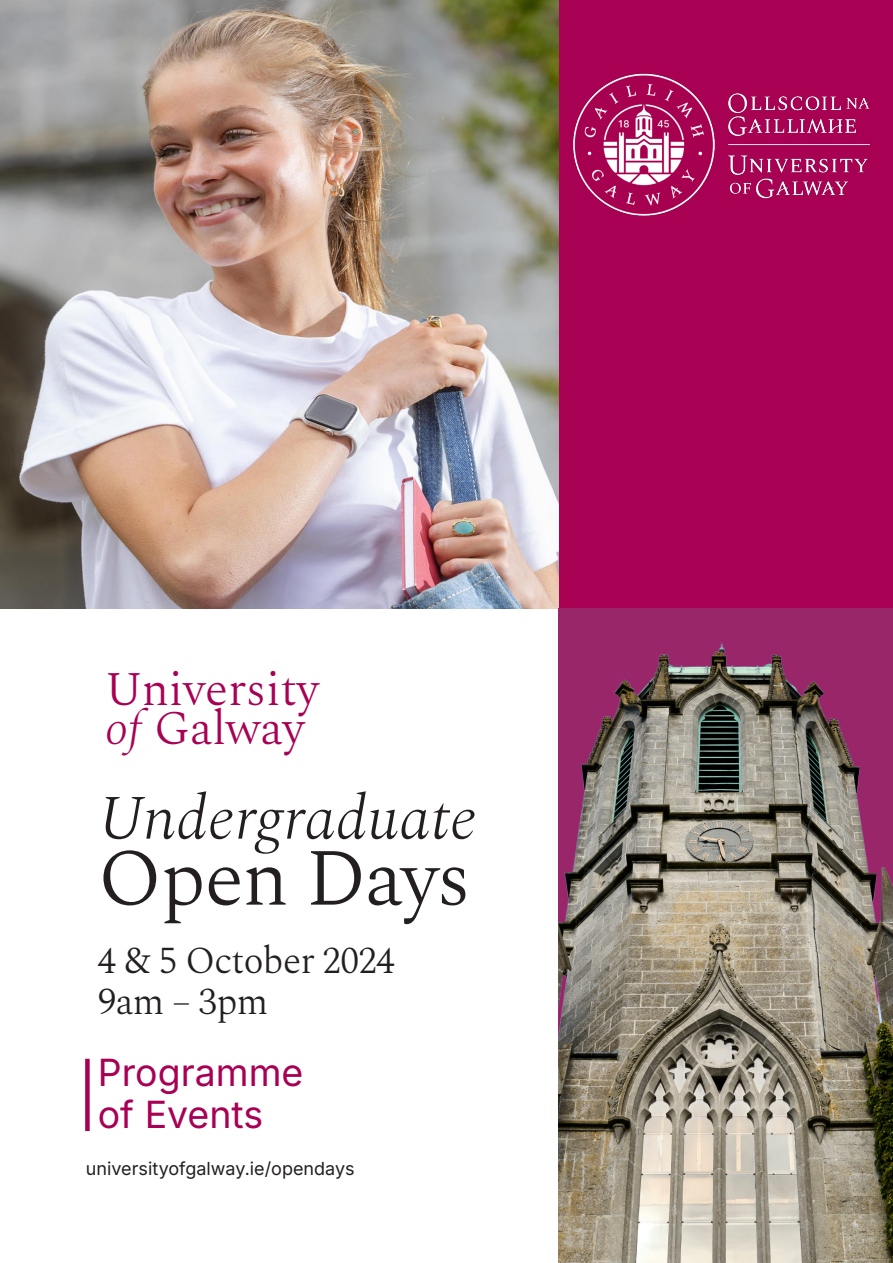
<style>
.page{position:relative;width:893px;height:1263px;background:#fff}
.page>*{position:absolute;margin:0;border:0;box-sizing:border-box;transform-origin:0 0}
.t1{font:300 81px "Spectral";letter-spacing:-.02em;color:#231f20}
.t2{font:italic 300 63px "Spectral";color:#231f20}
.t3{font:300 47.4px/39.6px "Spectral";color:#a80154}
.t4{font:300 37.5px "Spectral";letter-spacing:-.02em;color:#231f20}
.t5{font:37.5px/42px "Inter";color:#a80154}
.t6{font:18px "Inter";color:#231f20}
.s1{font-style:italic}
</style>
<div class="page">
<div style="left:85px;top:1059px;width:5px;height:72px;background:#a80154"></div>
<div style="left:559px;top:0;width:334px;height:608px;background:#a80154"></div>
<img style="left:0;top:0;width:559px;height:608px">
<img style="left:513px;top:17px;width:357px;height:255px">
<img style="left:559px;top:608px;width:334px;height:655px">
<p class="t3" style="left:105px;top:666px;width:215px">University <span class="s1">of</span> Galway</p>
<p class="t2" style="left:98px;top:772px;width:380px">Undergraduate</p>
<p class="t1" style="left:98px;top:819px;width:375px">Open Days</p>
<p class="t4" style="left:98px;top:933px;width:299px">4 &amp; 5 October 2024</p>
<p class="t4" style="left:98px;top:974px;width:172px">9am – 3pm</p>
<p class="t5" style="left:98px;top:1051px;width:207px">Programme of Events</p>
<p class="t6" style="left:86px;top:1155px;width:270px">universityofgalway.ie/opendays</p>
</div>
